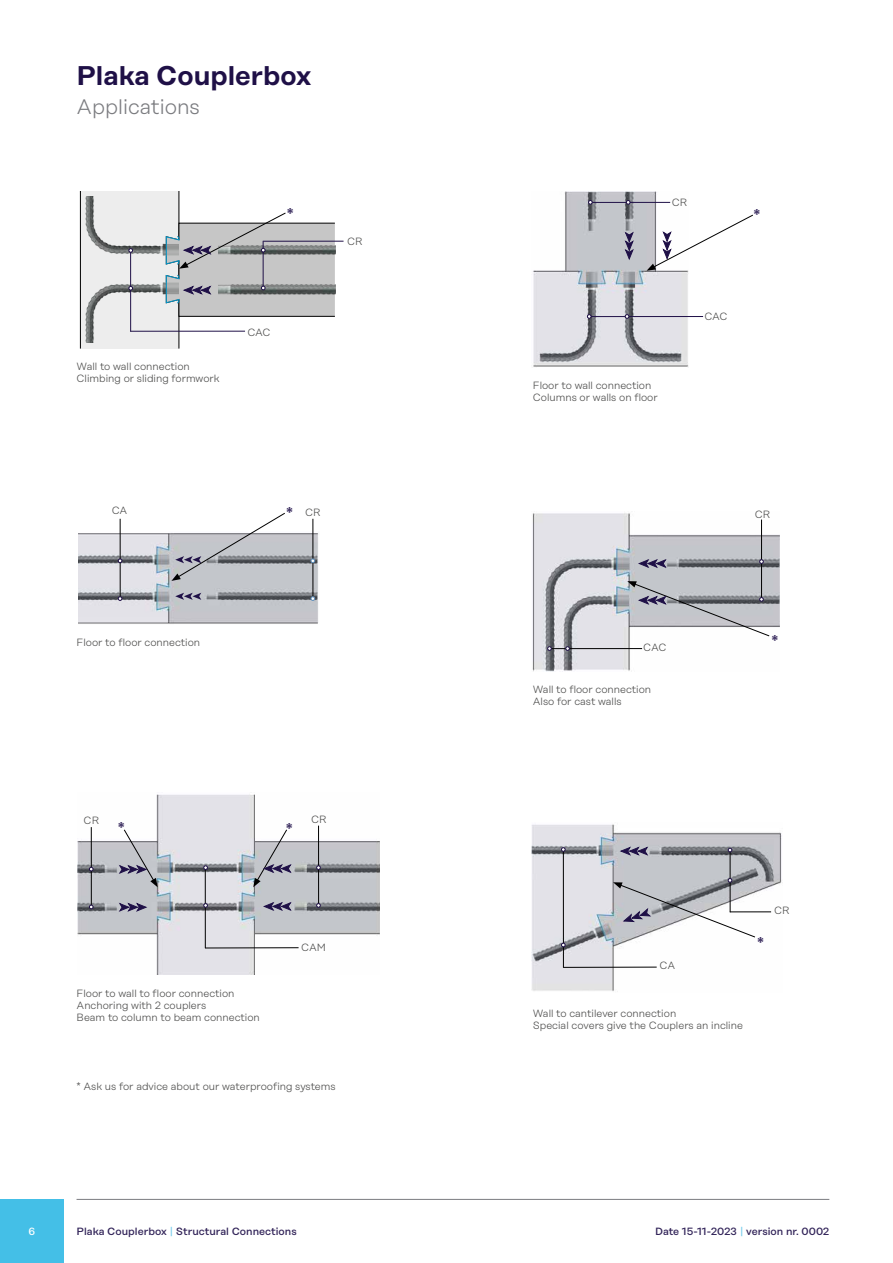
<style>
.page{position:relative;width:893px;height:1263px;background:#fff}
.page>*{position:absolute;margin:0;border:0;box-sizing:border-box;transform-origin:0 0}
.t1{font:600 27px "Rational Display";color:#1f1047}
.t2{font:300 21px "Rational Display";color:#7b7c80}
.t3{font:16.5px "Hira Kaku Pro W6";color:#322459}
.t4{font:300 10.5px/12px "Rational Display";color:#4a4a49}
.t5{font:500 10.5px "Rational Display";color:#322459}
.t6{font:500 10.5px "Rational Display";color:#fff}
.s1{color:#71caeb}
</style>
<div class="page">
<hr style="left:77px;top:1199px;width:752px;height:1px;background:#7b7c80">
<div style="left:0;top:1199px;width:64px;height:64px;background:#44bfe7"></div>
<div style="left:80px;top:191px;width:99px;height:157px;background:#ededed"></div>
<hr style="left:80px;top:191px;width:1px;height:157px;background:#000">
<hr style="left:179px;top:191px;width:1px;height:157px;background:#000">
<img style="left:85px;top:283px;width:93px;height:59px">
<img style="left:85px;top:196px;width:80px;height:59px">
<hr style="left:130px;top:331px;width:115px;height:1px;background:#1f1047">
<hr style="left:130px;top:251px;width:1px;height:81px;background:#1f1047">
<svg style="left:129px;top:248px;width:4px;height:5px"></svg>
<svg style="left:129px;top:286px;width:4px;height:4px"></svg>
<hr style="left:263px;top:241px;width:81px;height:1px;background:#1f1047">
<img style="left:533px;top:191px;width:155px;height:176px">
<hr style="left:589px;top:202px;width:81px;height:1px;background:#1f1047">
<svg style="left:588px;top:200px;width:5px;height:5px"></svg>
<svg style="left:626px;top:200px;width:4px;height:5px"></svg>
<hr style="left:588px;top:316px;width:115px;height:1px;background:#1f1047">
<svg style="left:587px;top:314px;width:4px;height:5px"></svg>
<svg style="left:625px;top:314px;width:4px;height:5px"></svg>
<img style="left:532px;top:513px;width:247px;height:158px">
<hr style="left:761px;top:519px;width:1px;height:81px;background:#000">
<svg style="left:759px;top:559px;width:5px;height:5px"></svg>
<hr style="left:549px;top:648px;width:93px;height:1px;background:#000">
<svg style="left:565px;top:646px;width:5px;height:5px"></svg>
<svg style="left:547px;top:646px;width:5px;height:5px"></svg>
<img style="left:532px;top:824px;width:250px;height:168px">
<hr style="left:563px;top:850px;width:1px;height:117px;background:#000">
<svg style="left:561px;top:943px;width:4px;height:4px"></svg>
<svg style="left:561px;top:847px;width:4px;height:5px"></svg>
<hr style="left:563px;top:967px;width:94px;height:1px;background:#000">
<hr style="left:730px;top:850px;width:1px;height:62px;background:#000">
<svg style="left:728px;top:848px;width:4px;height:4px"></svg>
<hr style="left:730px;top:911px;width:41px;height:1px;background:#000">
<img style="left:78px;top:794px;width:302px;height:181px">
<hr style="left:91px;top:827px;width:1px;height:81px;background:#000">
<svg style="left:89px;top:905px;width:4px;height:4px"></svg>
<svg style="left:89px;top:867px;width:4px;height:4px"></svg>
<hr style="left:318px;top:826px;width:1px;height:80px;background:#000">
<svg style="left:316px;top:903px;width:5px;height:5px"></svg>
<svg style="left:316px;top:865px;width:5px;height:5px"></svg>
<hr style="left:205px;top:867px;width:1px;height:81px;background:#000">
<svg style="left:203px;top:903px;width:5px;height:5px"></svg>
<svg style="left:203px;top:865px;width:5px;height:5px"></svg>
<hr style="left:205px;top:947px;width:94px;height:1px;background:#000">
<img style="left:78px;top:531px;width:240px;height:93px">
<hr style="left:120px;top:519px;width:1px;height:81px;background:#000">
<svg style="left:118px;top:596px;width:4px;height:5px"></svg>
<svg style="left:118px;top:559px;width:4px;height:4px"></svg>
<hr style="left:313px;top:519px;width:1px;height:81px;background:#000">
<svg style="left:311px;top:596px;width:4px;height:5px"></svg>
<svg style="left:311px;top:559px;width:4px;height:4px"></svg>
<svg style="left:171px;top:513px;width:114px;height:68px"></svg>
<svg style="left:175px;top:593px;width:26px;height:7px"></svg>
<svg style="left:262px;top:901px;width:30px;height:10px"></svg>
<svg style="left:118px;top:902px;width:30px;height:10px"></svg>
<svg style="left:165px;top:212px;width:170px;height:105px;background:#b7b8b9"></svg>
<svg style="left:637px;top:558px;width:30px;height:10px"></svg>
<svg style="left:627px;top:581px;width:143px;height:55px"></svg>
<svg style="left:625px;top:232px;width:8px;height:28px"></svg>
<svg style="left:647px;top:215px;width:106px;height:56px"></svg>
<svg style="left:619px;top:846px;width:30px;height:10px"></svg>
<svg style="left:613px;top:878px;width:142px;height:59px"></svg>
<svg style="left:118px;top:822px;width:40px;height:65px"></svg>
<svg style="left:253px;top:823px;width:39px;height:64px"></svg>
<h1 class="t1" style="left:77px;top:60px;width:236px">Plaka Couplerbox</h1>
<h2 class="t2" style="left:77px;top:95px;width:125px">Applications</h2>
<h3 class="t3" style="left:287px;top:200px;width:8px">*</h3>
<p class="t4" style="left:77px;top:360px;width:145px">Wall to wall connection<br>Climbing or sliding formwork</p>
<p class="t4" style="left:247px;top:326px;width:25px">CAC</p>
<p class="t4" style="left:347px;top:236px;width:17px">CR</p>
<p class="t4" style="left:112px;top:505px;width:17px">CA</p>
<p class="t4" style="left:305px;top:507px;width:17px">CR</p>
<h3 class="t3" style="left:286px;top:499px;width:8px">*</h3>
<p class="t4" style="left:77px;top:637px;width:125px">Floor to floor connection</p>
<p class="t4" style="left:84px;top:814px;width:17px">CR</p>
<p class="t4" style="left:311px;top:813px;width:17px">CR</p>
<p class="t4" style="left:77px;top:987px;width:185px">Floor to wall to floor connection<br>Anchoring with 2 couplers<br>Beam to column to beam connection</p>
<p class="t4" style="left:301px;top:942px;width:26px">CAM</p>
<p class="t4" style="left:77px;top:1080px;width:261px">* Ask us for advice about our waterproofing systems</p>
<p class="t4" style="left:672px;top:196px;width:17px">CR</p>
<h3 class="t3" style="left:754px;top:201px;width:8px">*</h3>
<p class="t4" style="left:533px;top:379px;width:127px">Floor to wall connection<br>Columns or walls on floor</p>
<p class="t4" style="left:704px;top:310px;width:25px">CAC</p>
<p class="t4" style="left:755px;top:508px;width:17px">CR</p>
<p class="t4" style="left:643px;top:642px;width:25px">CAC</p>
<p class="t4" style="left:533px;top:684px;width:120px">Wall to floor connection<br>Also for cast walls</p>
<h3 class="t3" style="left:772px;top:627px;width:8px">*</h3>
<p class="t4" style="left:660px;top:960px;width:17px">CA</p>
<h3 class="t3" style="left:758px;top:929px;width:8px">*</h3>
<p class="t4" style="left:774px;top:905px;width:17px">CR</p>
<p class="t4" style="left:533px;top:1007px;width:212px">Wall to cantilever connection<br>Special covers give the Couplers an incline</p>
<p class="t6" style="left:29px;top:1225px;width:8px">6</p>
<p class="t5" style="left:77px;top:1225px;width:222px">Plaka Couplerbox <span class="s1">|</span> Structural Connections</p>
<p class="t5" style="left:655px;top:1225px;width:176px">Date 15-11-2023 <span class="s1">|</span> version nr. 0002</p>
</div>
